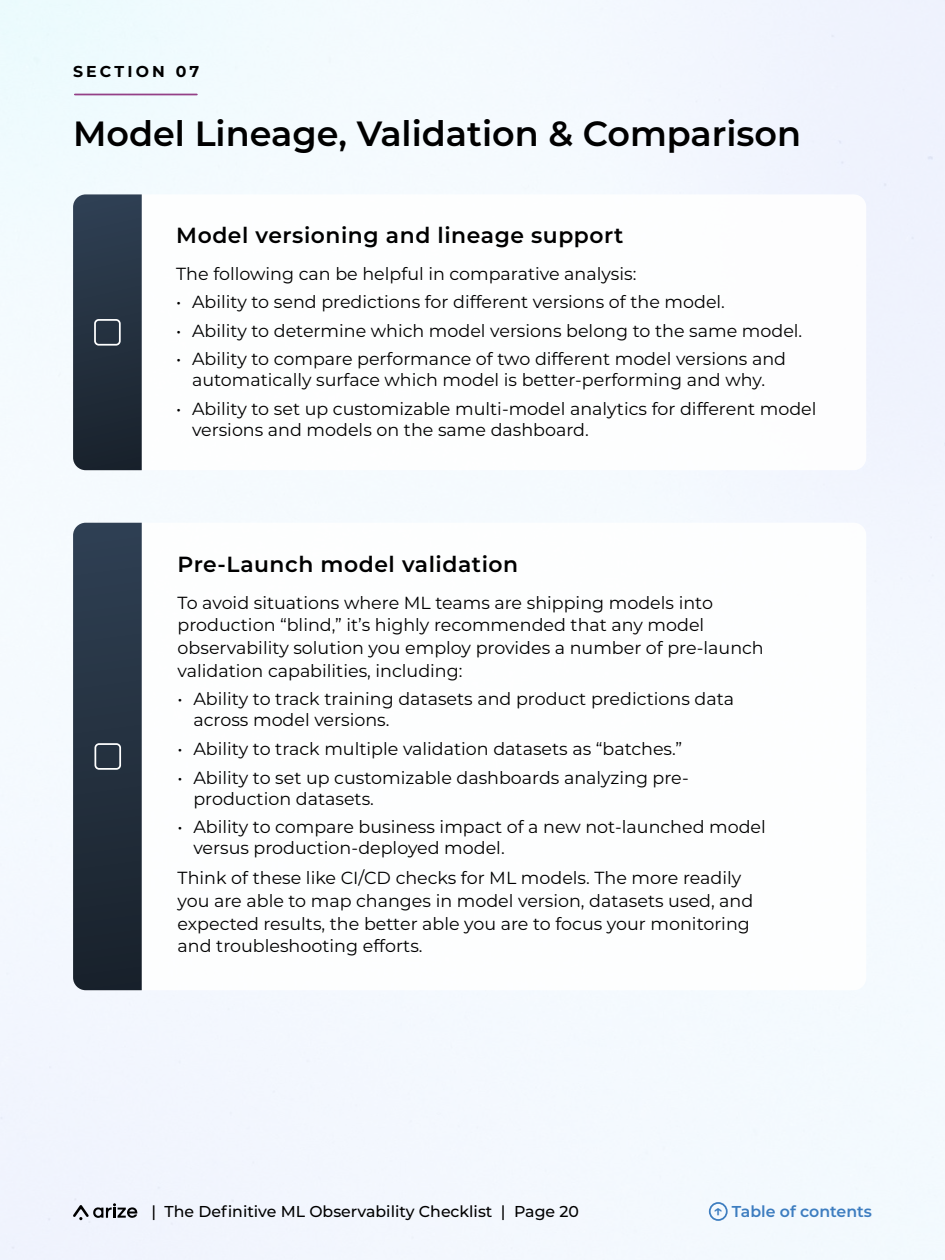
<style>
.page{position:relative;width:945px;height:1260px;background:#f3f9fe}
.page>*{position:absolute;margin:0;border:0;box-sizing:border-box;transform-origin:0 0}
.t1{font:600 35px "Montserrat";color:#000}
.t2{font:600 21.88px "Montserrat";letter-spacing:.025em;color:#000}
.t3{font:17.5px/22.8px "Montserrat";color:#000}
.t4{font:500 15.75px "Montserrat";color:#000}
.t5{font:600 15.75px "Montserrat";color:#3d7dc0}
.t6{font:700 15.75px "Montserrat";letter-spacing:.2em;color:#000}
</style>
<div class="page">
<div style="left:709px;top:1202px;width:19px;height:19px;border:2px solid #3d7dc0;border-radius:50%"></div>
<svg style="left:73px;top:1203px;width:64px;height:17px"></svg>
<div style="left:73px;top:194px;width:793px;height:276px;background:#fff;border-radius:13px"></div>
<svg style="left:73px;top:194px;width:69px;height:276px;background:#263241"></svg>
<div style="left:94px;top:319px;width:27px;height:27px;border:2px solid #fff;border-radius:4px"></div>
<hr style="left:75px;top:94px;width:122px;height:1px;background:#944087">
<div style="left:73px;top:523px;width:793px;height:467px;background:#fff;border-radius:13px"></div>
<svg style="left:73px;top:523px;width:69px;height:467px;background:#253140"></svg>
<div style="left:94px;top:743px;width:27px;height:27px;border:2px solid #fff;border-radius:4px"></div>
<p class="t6" style="left:73px;top:60px;width:128px">SECTION 07</p>
<h1 class="t1" style="left:73px;top:109px;width:730px">Model Lineage, Validation &amp; Comparison</h1>
<p class="t2" style="left:176px;top:220px;width:449px">Model versioning and lineage support</p>
<p class="t3" style="left:176px;top:261px;width:462px">The following can be helpful in comparative analysis:</p>
<p class="t3" style="left:176px;top:289px;width:550px">• Ability to send predictions for different versions of the model.</p>
<p class="t3" style="left:176px;top:318px;width:628px">• Ability to determine which model versions belong to the same model.</p>
<p class="t3" style="left:176px;top:348px;width:611px;line-height:21px;text-align:center">• Ability to compare performance of two different model versions and automatically surface which model is better-performing and why.</p>
<p class="t3" style="left:192px;top:398px;width:626px;line-height:21px;text-indent:-16px">• Ability to set up customizable multi-model analytics for different model versions and models on the same dashboard.</p>
<p class="t2" style="left:178px;top:549px;width:342px">Pre-Launch model validation</p>
<p class="t3" style="left:178px;top:590px;width:588px">To avoid situations where ML teams are shipping models into production “blind,” it’s highly recommended that any model observability solution you employ provides a number of pre-launch validation capabilities, including:</p>
<p class="t3" style="left:193px;top:687px;width:542px;line-height:21px;text-indent:-16px">• Ability to track training datasets and product predictions data across model versions.</p>
<p class="t3" style="left:178px;top:736px;width:506px">• Ability to track multiple validation datasets as “batches.”</p>
<p class="t3" style="left:193px;top:766px;width:497px;line-height:21px;text-indent:-16px">• Ability to set up customizable dashboards analyzing pre&shy;production datasets.</p>
<p class="t3" style="left:193px;top:816px;width:574px;line-height:21px;text-indent:-16px">• Ability to compare business impact of a new not-launched model versus production-deployed model.</p>
<p class="t3" style="left:178px;top:866px;width:577px">Think of these like CI/CD checks for ML models. The more readily you are able to map changes in model version, datasets used, and expected results, the better able you are to focus your monitoring and troubleshooting efforts.</p>
<p class="t4" style="left:151px;top:1201px;width:429px">| The Definitive ML Observability Checklist | Page 20</p>
<p class="t5" style="left:714px;top:1201px;width:160px">↑ Table of contents</p>
</div>
